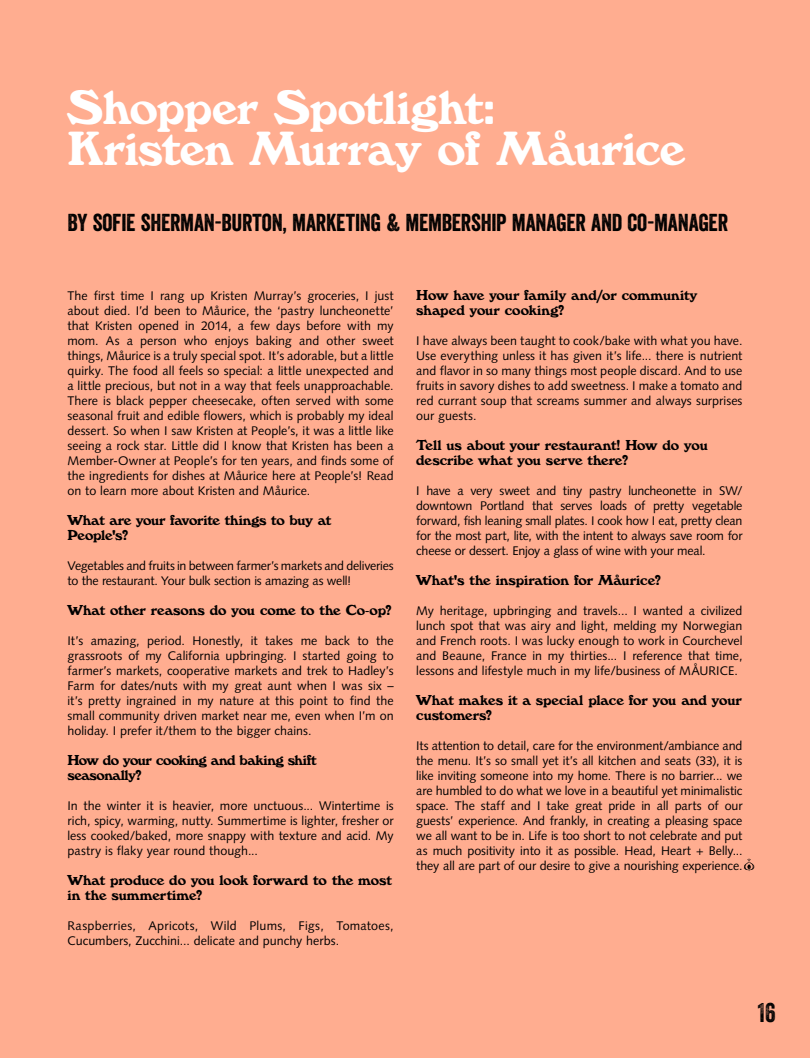
<style>
.page{position:relative;width:810px;height:1058px;background:#ffad90}
.page>*{position:absolute;margin:0;border:0;box-sizing:border-box;transform-origin:0 0}
.t1{font:700 50px/41.2px "Windsor D";letter-spacing:-.005em;color:#fff}
.t2{font:26.25px "Veneer Two";color:#000}
.t3{font:23.75px "Veneer";letter-spacing:-.01em;color:#000}
.t4{font:700 15px/15px "Windsor D";letter-spacing:-.005em;color:#000}
.t5{font:700 15px/15px "Windsor D";letter-spacing:-.025em;color:#000}
.t6{font:12.5px/15px "Syntax LT Std";color:#000;text-align:justify}
</style>
<div class="page">
<svg style="left:744px;top:858px;width:11px;height:13px"></svg>
<h1 class="t1" style="left:68px;top:87px;width:619px">Shopper Spotlight:<br>Kristen Murray of Måurice</h1>
<h3 class="t3" style="left:68px;top:208px;width:662px">BY SOFIE SHERMAN-BURTON, MARKETING &amp; MEMBERSHIP MANAGER AND CO-MANAGER</h3>
<p class="t6" style="left:68px;top:288px;width:328px">The first time I rang up Kristen Murray’s groceries, I just about died. I’d been to Måurice, the ‘pastry luncheonette’ that Kristen opened in 2014, a few days before with my mom. As a person who enjoys baking and other sweet things, Måurice is a truly special spot. It’s adorable, but a little quirky. The food all feels so special: a little unexpected and a little precious, but not in a way that feels unapproachable.<br>There is black pepper cheesecake, often served with some seasonal fruit and edible flowers, which is probably my ideal dessert. So when I saw Kristen at People’s, it was a little like seeing a rock star. Little did I know that Kristen has been a Member-Owner at People’s for ten years, and finds some of the ingredients for dishes at Måurice here at People’s! Read on to learn more about Kristen and Måurice.</p>
<p class="t4" style="left:68px;top:513px;width:265px">What are your favorite things to buy at<br>People's?</p>
<p class="t6" style="left:68px;top:558px;width:328px">Vegetables and fruits in between farmer’s markets and deliveries to the restaurant. Your bulk section is amazing as well!</p>
<p class="t4" style="left:68px;top:603px;width:326px">What other reasons do you come to the Co-op?</p>
<p class="t6" style="left:68px;top:633px;width:328px">It’s amazing, period. Honestly, it takes me back to the grassroots of my California upbringing. I started going to farmer’s markets, cooperative markets and trek to Hadley’s Farm for dates/nuts with my great aunt when I was six – it’s pretty ingrained in my nature at this point to find the small community driven market near me, even when I’m on holiday. I prefer it/them to the bigger chains.</p>
<p class="t5" style="left:68px;top:753px;width:250px">How do your cooking and baking shift seasonally?</p>
<p class="t6" style="left:68px;top:798px;width:328px">In the winter it is heavier, more unctuous... Wintertime is rich, spicy, warming, nutty. Summertime is lighter, fresher or less cooked/baked, more snappy with texture and acid. My pastry is flaky year round though...</p>
<p class="t4" style="left:68px;top:873px;width:326px">What produce do you look forward to the most in the summertime?</p>
<p class="t6" style="left:68px;top:918px;width:328px">Raspberries, Apricots, Wild Plums, Figs, Tomatoes,<br>Cucumbers, Zucchini... delicate and punchy herbs.</p>
<p class="t4" style="left:416px;top:288px;width:283px">How have your family and/or community shaped your cooking?</p>
<p class="t6" style="left:416px;top:333px;width:328px">I have always been taught to cook/bake with what you have.<br>Use everything unless it has given it’s life... there is nutrient and flavor in so many things most people discard. And to use fruits in savory dishes to add sweetness. I make a tomato and red currant soup that screams summer and always surprises our guests.</p>
<p class="t4" style="left:416px;top:438px;width:293px">Tell us about your restaurant! How do you describe what you serve there?</p>
<p class="t6" style="left:416px;top:483px;width:328px">I have a very sweet and tiny pastry luncheonette in SW/ downtown Portland that serves loads of pretty vegetable forward, fish leaning small plates. I cook how I eat, pretty clean for the most part, lite, with the intent to always save room for cheese or dessert. Enjoy a glass of wine with your meal.</p>
<p class="t4" style="left:416px;top:573px;width:246px">What's the inspiration for Måurice?</p>
<p class="t6" style="left:416px;top:603px;width:328px">My heritage, upbringing and travels... I wanted a civilized lunch spot that was airy and light, melding my Norwegian and French roots. I was lucky enough to work in Courchevel and Beaune, France in my thirties... I reference that time, lessons and lifestyle much in my life/business of MÅURICE.</p>
<p class="t4" style="left:416px;top:693px;width:327px">What makes it a special place for you and your customers?</p>
<p class="t6" style="left:416px;top:738px;width:328px">Its attention to detail, care for the environment/ambiance and the menu. It’s so small yet it’s all kitchen and seats (33), it is like inviting someone into my home. There is no barrier... we are humbled to do what we love in a beautiful yet minimalistic space. The staff and I take great pride in all parts of our guests’ experience. And frankly, in creating a pleasing space we all want to be in. Life is too short to not celebrate and put as much positivity into it as possible. Head, Heart + Belly... they all are part of our desire to give a nourishing experience.</p>
<h2 class="t2" style="left:758px;top:996px;width:19px">16</h2>
</div>
